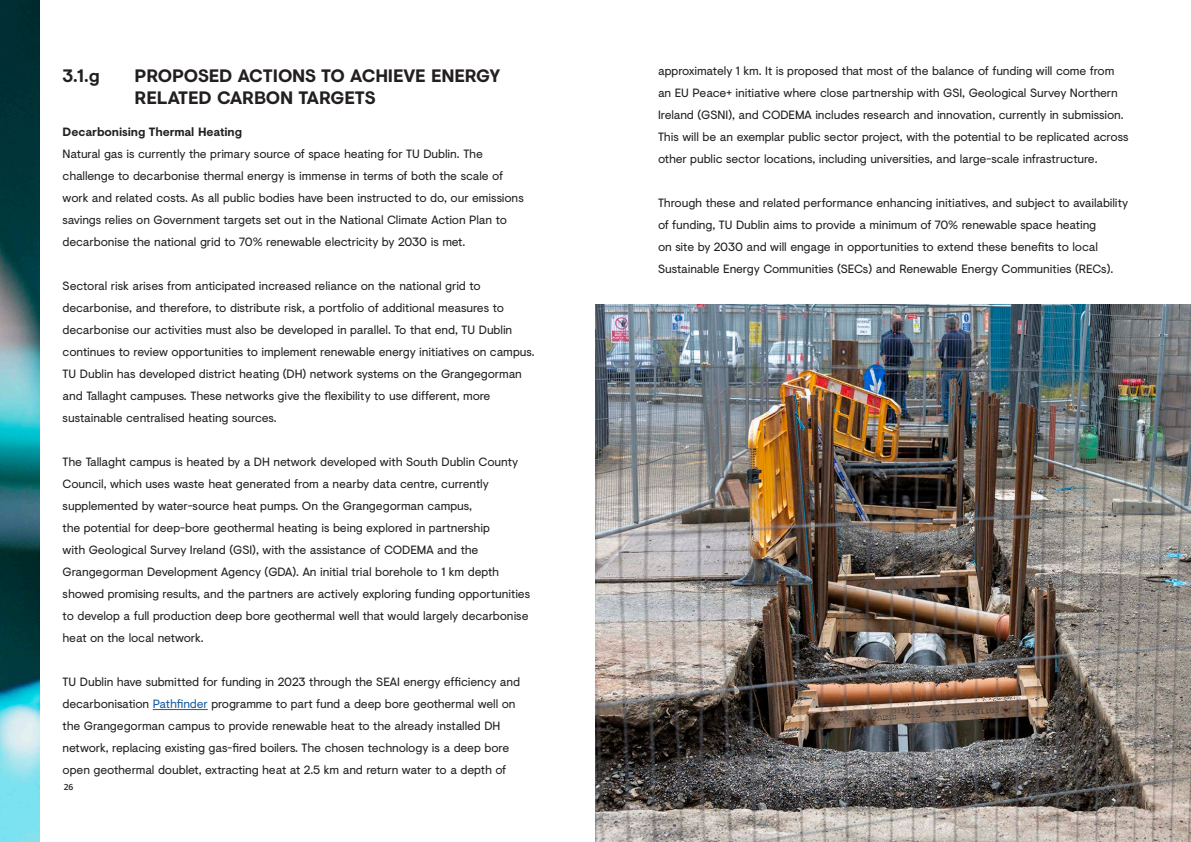
<style>
.page{position:relative;width:1191px;height:842px;background:#fff}
.page>*{position:absolute;margin:0;border:0;box-sizing:border-box;transform-origin:0 0}
.Page_Header_-_Black{font:700 18px/21.6px "Visuelt";letter-spacing:-.01em;color:#231f20}
.Page_Header_Subtext{font:12px/22px "Visuelt";letter-spacing:-.01em;color:#231f20}
.Page_Header_Subtext-2{font:700 12px "Visuelt";letter-spacing:-.01em;color:#231f20}
.t1{font:600 8.5px "Open Sans";color:#231f20}
.s1{color:#175d9e}
</style>
<div class="page">
<img style="left:0;top:0;width:40px;height:842px">
<hr style="left:153px;top:709px;width:55px;height:1px;background:#175d9e">
<img style="left:595px;top:304px;width:596px;height:538px">
<p class="Page_Header_-_Black" style="left:63px;top:64px;width:39px">3.1.g</p>
<p class="Page_Header_-_Black" style="left:135px;top:64px;width:367px">PROPOSED ACTIONS TO ACHIEVE ENERGY<br>RELATED CARBON TARGETS</p>
<p class="Page_Header_Subtext-2" style="left:63px;top:123px;width:181px">Decarbonising Thermal Heating</p>
<p class="Page_Header_Subtext" style="left:63px;top:143px;width:462px">Natural gas is currently the primary source of space heating for TU Dublin. The challenge to decarbonise thermal energy is immense in terms of both the scale of work and related costs. As all public bodies have been instructed to do, our emissions savings relies on Government targets set out in the National Climate Action Plan to decarbonise the national grid to 70% renewable electricity by 2030 is met.</p>
<p class="Page_Header_Subtext" style="left:63px;top:275px;width:473px">Sectoral risk arises from anticipated increased reliance on the national grid to decarbonise, and therefore, to distribute risk, a portfolio of additional measures to decarbonise our activities must also be developed in parallel. To that end, TU Dublin continues to review opportunities to implement renewable energy initiatives on campus.<br>TU Dublin has developed district heating (DH) network systems on the Grangegorman and Tallaght campuses. These networks give the flexibility to use different, more sustainable centralised heating sources.</p>
<p class="Page_Header_Subtext" style="left:63px;top:451px;width:469px">The Tallaght campus is heated by a DH network developed with South Dublin County Council, which uses waste heat generated from a nearby data centre, currently supplemented by water-source heat pumps. On the Grangegorman campus,<br>the potential for deep-bore geothermal heating is being explored in partnership<br>with Geological Survey Ireland (GSI), with the assistance of CODEMA and the Grangegorman Development Agency (GDA). An initial trial borehole to 1 km depth showed promising results, and the partners are actively exploring funding opportunities to develop a full production deep bore geothermal well that would largely decarbonise heat on the local network.</p>
<p class="Page_Header_Subtext" style="left:63px;top:671px;width:459px">TU Dublin have submitted for funding in 2023 through the SEAI energy efficiency and decarbonisation <span class="s1">Pathfinder</span> programme to part fund a deep bore geothermal well on the Grangegorman campus to provide renewable heat to the already installed DH network, replacing existing gas-fired boilers. The chosen technology is a deep bore open geothermal doublet, extracting heat at 2.5 km and return water to a depth of</p>
<p class="t1" style="left:64px;top:781px;width:11px">26</p>
<p class="Page_Header_Subtext" style="left:658px;top:60px;width:472px">approximately 1 km. It is proposed that most of the balance of funding will come from an EU Peace+ initiative where close partnership with GSI, Geological Survey Northern Ireland (GSNI), and CODEMA includes research and innovation, currently in submission.<br>This will be an exemplar public sector project, with the potential to be replicated across other public sector locations, including universities, and large-scale infrastructure.</p>
<p class="Page_Header_Subtext" style="left:658px;top:192px;width:471px">Through these and related performance enhancing initiatives, and subject to availability of funding, TU Dublin aims to provide a minimum of 70% renewable space heating<br>on site by 2030 and will engage in opportunities to extend these benefits to local Sustainable Energy Communities (SECs) and Renewable Energy Communities (RECs).</p>
</div>
